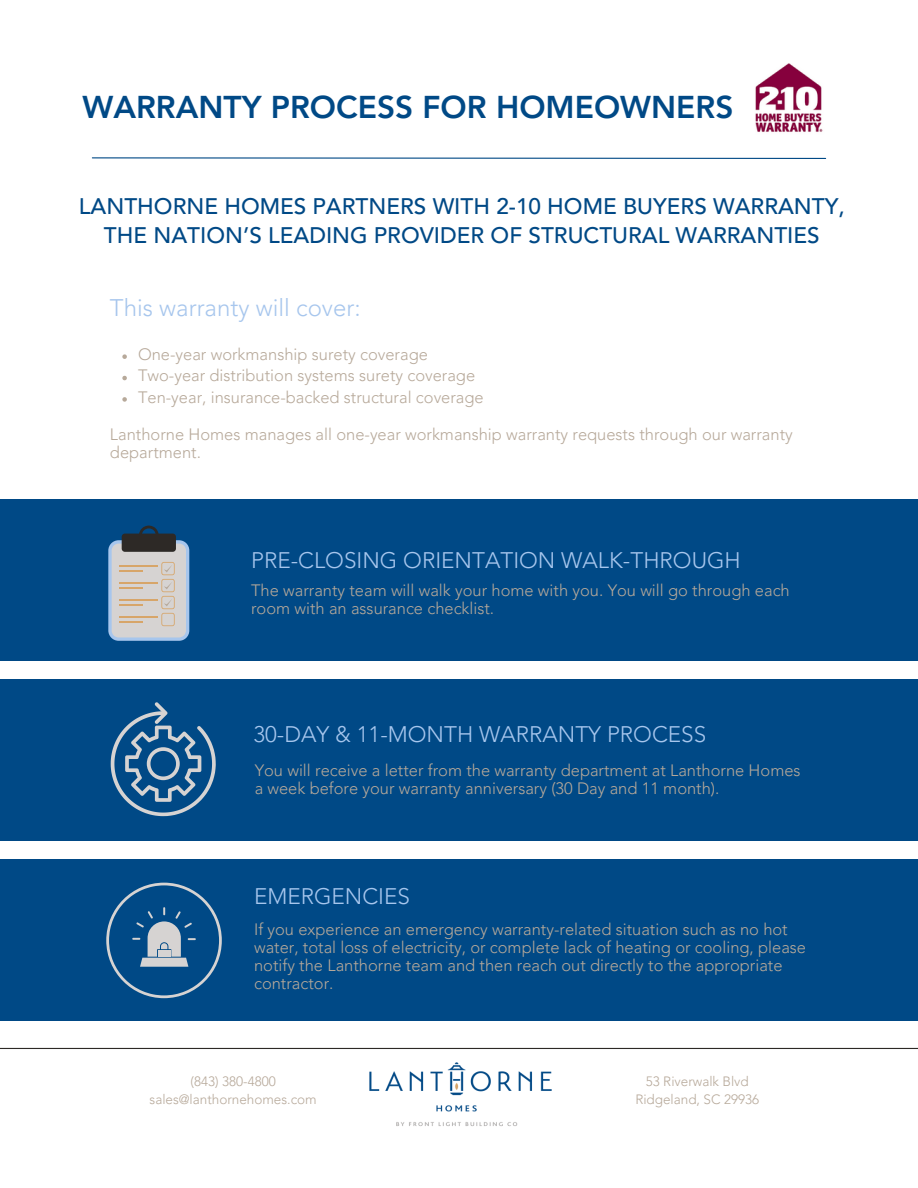
<style>
.page{position:relative;width:918px;height:1188px;background:#fff}
.page>*{position:absolute;margin:0;border:0;box-sizing:border-box;transform-origin:0 0}
.t1{font:800 31.5px "Avenir LT Pro";color:#004986}
.t2{font:300 24px "Avenir LT Pro";color:#a7c6ed}
.t3{font:500 22.5px/29.2px "Avenir LT Pro";color:#004986;text-align:center}
.t4{font:300 22.5px "Avenir LT Pro";color:#a7c6ed}
.t5{font:300 16.5px/18px "Avenir LT Pro";color:#b7a99a}
.t6{font:300 13.5px "Avenir LT Pro";color:#b7a99a}
</style>
<div class="page">
<svg style="left:91px;top:157px;width:736px;height:2px"></svg>
<hr style="left:0;top:1048px;width:918px;height:1px;background:#2d2926">
<div style="left:0;top:499px;width:918px;height:162px;background:#004986"></div>
<svg style="left:108px;top:526px;width:81px;height:114px;background:#abaeb2"></svg>
<div style="left:0;top:679px;width:918px;height:162px;background:#004986"></div>
<svg style="left:111px;top:702px;width:105px;height:114px"></svg>
<div style="left:0;top:859px;width:918px;height:162px;background:#004986"></div>
<svg style="left:106px;top:883px;width:116px;height:115px"></svg>
<img style="left:755px;top:64px;width:68px;height:68px">
<img style="left:369px;top:1062px;width:183px;height:64px">
<svg style="left:122px;top:354px;width:5px;height:5px"></svg>
<svg style="left:122px;top:376px;width:5px;height:4px"></svg>
<svg style="left:122px;top:397px;width:5px;height:5px"></svg>
<h2 class="t1" style="left:83px;top:94px;width:652px">WARRANTY PROCESS FOR HOMEOWNERS</h2>
<h4 class="t3" style="left:79px;top:193px;width:767px">LANTHORNE HOMES PARTNERS WITH 2-10 HOME BUYERS WARRANTY,<br>THE NATION’S LEADING PROVIDER OF STRUCTURAL WARRANTIES</h4>
<p class="t2" style="left:110px;top:298px;width:252px">This warranty will cover:</p>
<h5 class="t5" style="left:138px;top:347px;width:291px">One-year workmanship surety coverage</h5>
<p class="t5" style="left:138px;top:368px;width:339px">Two-year distribution systems surety coverage</p>
<h3 class="t5" style="left:138px;top:390px;width:347px">Ten-year, insurance-backed structural coverage</h3>
<h5 class="t5" style="left:110px;top:427px;width:684px">Lanthorne Homes manages all one-year workmanship warranty requests through our warranty department.</h5>
<p class="t4" style="left:251px;top:551px;width:491px">PRE-CLOSING ORIENTATION WALK-THROUGH</p>
<p class="t5" style="left:251px;top:583px;width:540px">The warranty team will walk your home with you. You will go through each room with an assurance checklist.</p>
<h3 class="t4" style="left:254px;top:725px;width:454px">30-DAY &amp; 11-MONTH WARRANTY PROCESS</h3>
<h3 class="t5" style="left:255px;top:763px;width:547px">You will receive a letter from the warranty department at Lanthorne Homes a week before your warranty anniversary (30 Day and 11 month).</h3>
<h5 class="t4" style="left:254px;top:887px;width:157px">EMERGENCIES</h5>
<h5 class="t5" style="left:254px;top:922px;width:554px">If you experience an emergency warranty-related situation such as no hot water, total loss of electricity, or complete lack of heating or cooling, please notify the Lanthorne team and then reach out directly to the appropriate contractor.</h5>
<p class="t6" style="left:191px;top:1075px;width:87px">(843) 380-4800</p>
<p class="t6" style="left:150px;top:1093px;width:169px">sales@lanthornehomes.com</p>
<p class="t6" style="left:646px;top:1075px;width:105px">53 Riverwalk Blvd</p>
<p class="t6" style="left:635px;top:1093px;width:125px">Ridgeland, SC 29936</p>
</div>
